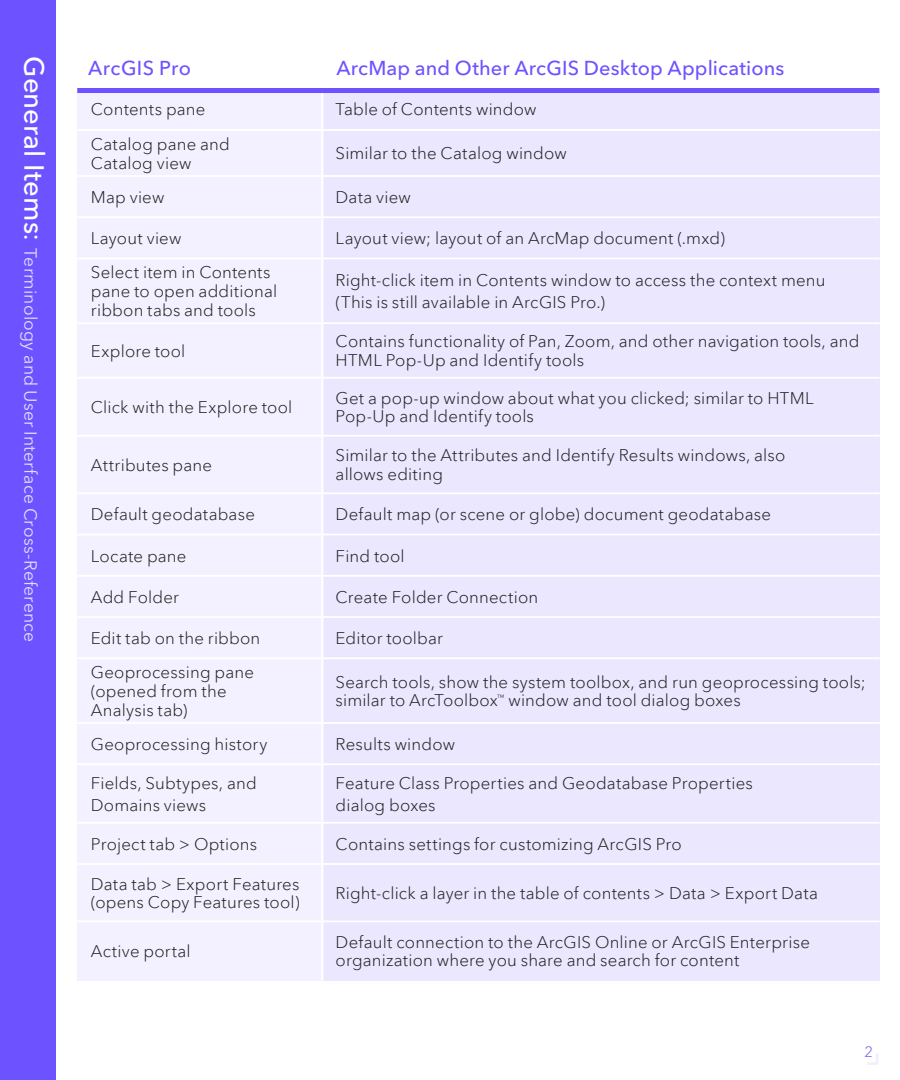
<style>
.page{position:relative;width:900px;height:1080px;background:#fff}
.page>*{position:absolute;margin:0;border:0;box-sizing:border-box;transform-origin:0 0}
.t1{font:500 20px "Avenir Next LT Pro";letter-spacing:.01em;color:#6d53ff}
.t2{font:17.5px "Avenir Next LT Pro";letter-spacing:.01em;color:#e2deff}
.t3{font:300 17px/18.8px "Avenir Next LT Pro";letter-spacing:.01em;color:#231f20}
.t4{font:300 15px "Avenir Next LT Pro";color:#6d53ff}
.t5{font:300 7.5px "Avenir Next LT Pro";color:#231f20}
.s1{font-weight:500;font-size:27.5px;color:#fff}
.s2{font-size:27.5px;color:#fff}
</style>
<div class="page">
<div style="left:0;top:0;width:55px;height:1080px;background:#6d53ff"></div>
<div style="left:324px;top:91px;width:555px;height:890px;background:#eae7ff"></div>
<div style="left:77px;top:91px;width:247px;height:890px;background:#f3f1ff"></div>
<svg style="left:867px;top:1053px;width:11px;height:12px"></svg>
<hr style="left:321px;top:88px;width:2px;height:41px;background:#fff">
<hr style="left:321px;top:131px;width:2px;height:44px;background:#fff">
<hr style="left:321px;top:177px;width:2px;height:39px;background:#fff">
<hr style="left:321px;top:218px;width:2px;height:40px;background:#fff">
<hr style="left:321px;top:259px;width:2px;height:63px;background:#fff">
<hr style="left:321px;top:324px;width:2px;height:53px;background:#fff">
<hr style="left:321px;top:379px;width:2px;height:56px;background:#fff">
<hr style="left:321px;top:437px;width:2px;height:55px;background:#fff">
<hr style="left:321px;top:494px;width:2px;height:40px;background:#fff">
<hr style="left:321px;top:535px;width:2px;height:40px;background:#fff">
<hr style="left:321px;top:577px;width:2px;height:39px;background:#fff">
<hr style="left:321px;top:618px;width:2px;height:39px;background:#fff">
<hr style="left:321px;top:659px;width:2px;height:63px;background:#fff">
<hr style="left:321px;top:724px;width:2px;height:39px;background:#fff">
<hr style="left:321px;top:765px;width:2px;height:57px;background:#fff">
<hr style="left:321px;top:824px;width:2px;height:39px;background:#fff">
<hr style="left:321px;top:865px;width:2px;height:55px;background:#fff">
<hr style="left:321px;top:922px;width:2px;height:58px;background:#fff">
<hr style="left:77px;top:129px;width:245px;height:2px;background:#fff">
<hr style="left:322px;top:129px;width:558px;height:2px;background:#fff">
<hr style="left:77px;top:175px;width:245px;height:2px;background:#fff">
<hr style="left:322px;top:175px;width:558px;height:2px;background:#fff">
<hr style="left:77px;top:216px;width:245px;height:2px;background:#fff">
<hr style="left:322px;top:216px;width:558px;height:2px;background:#fff">
<hr style="left:77px;top:258px;width:245px;height:1px;background:#fff">
<hr style="left:322px;top:258px;width:558px;height:1px;background:#fff">
<hr style="left:77px;top:322px;width:245px;height:2px;background:#fff">
<hr style="left:322px;top:322px;width:558px;height:2px;background:#fff">
<hr style="left:77px;top:377px;width:245px;height:2px;background:#fff">
<hr style="left:322px;top:377px;width:558px;height:2px;background:#fff">
<hr style="left:77px;top:435px;width:245px;height:2px;background:#fff">
<hr style="left:322px;top:435px;width:558px;height:2px;background:#fff">
<hr style="left:77px;top:492px;width:245px;height:2px;background:#fff">
<hr style="left:322px;top:492px;width:558px;height:2px;background:#fff">
<hr style="left:77px;top:534px;width:245px;height:1px;background:#fff">
<hr style="left:322px;top:534px;width:558px;height:1px;background:#fff">
<hr style="left:77px;top:575px;width:245px;height:2px;background:#fff">
<hr style="left:322px;top:575px;width:558px;height:2px;background:#fff">
<hr style="left:77px;top:616px;width:245px;height:2px;background:#fff">
<hr style="left:322px;top:616px;width:558px;height:2px;background:#fff">
<hr style="left:77px;top:657px;width:245px;height:2px;background:#fff">
<hr style="left:322px;top:657px;width:558px;height:2px;background:#fff">
<hr style="left:77px;top:722px;width:245px;height:2px;background:#fff">
<hr style="left:322px;top:722px;width:558px;height:2px;background:#fff">
<hr style="left:77px;top:763px;width:245px;height:2px;background:#fff">
<hr style="left:322px;top:763px;width:558px;height:2px;background:#fff">
<hr style="left:77px;top:822px;width:245px;height:2px;background:#fff">
<hr style="left:322px;top:822px;width:558px;height:2px;background:#fff">
<hr style="left:77px;top:863px;width:245px;height:2px;background:#fff">
<hr style="left:322px;top:863px;width:558px;height:2px;background:#fff">
<hr style="left:77px;top:920px;width:245px;height:2px;background:#fff">
<hr style="left:322px;top:920px;width:558px;height:2px;background:#fff">
<div style="left:77px;top:88px;width:802px;height:5px;background:#6d53ff"></div>
<p class="t2" style="left:41px;top:56px;width:588px;rotate:90deg"><span class="s1">General Items</span><span class="s2">:</span> Terminology and User Interface Cross-Reference</p>
<p class="t1" style="left:88px;top:56px;width:104px">ArcGIS Pro</p>
<p class="t1" style="left:336px;top:56px;width:450px">ArcMap and Other ArcGIS Desktop Applications</p>
<p class="t3" style="left:91px;top:100px;width:116px">Contents pane</p>
<p class="t3" style="left:336px;top:100px;width:202px">Table of Contents window</p>
<p class="t3" style="left:91px;top:135px;width:141px">Catalog pane and<br>Catalog view</p>
<p class="t3" style="left:336px;top:144px;width:233px">Similar to the Catalog window</p>
<p class="t3" style="left:91px;top:188px;width:75px">Map view</p>
<p class="t3" style="left:336px;top:188px;width:77px">Data view</p>
<p class="t3" style="left:91px;top:229px;width:92px">Layout view</p>
<p class="t3" style="left:336px;top:229px;width:391px">Layout view; layout of an ArcMap document (.mxd)</p>
<p class="t3" style="left:91px;top:263px;width:188px">Select item in Contents pane to open additional ribbon tabs and tools</p>
<p class="t3" style="left:336px;top:269px;width:492px;line-height:22.2px">Right-click item in Contents window to access the context menu (This is still available in ArcGIS Pro.)</p>
<p class="t3" style="left:91px;top:342px;width:96px">Explore tool</p>
<p class="t3" style="left:336px;top:332px;width:525px">Contains functionality of Pan, Zoom, and other navigation tools, and<br>HTML Pop-Up and Identify tools</p>
<p class="t3" style="left:91px;top:398px;width:203px">Click with the Explore tool</p>
<p class="t3" style="left:336px;top:388px;width:479px">Get a pop-up window about what you clicked; similar to HTML<br>Pop-Up and Identify tools</p>
<p class="t3" style="left:91px;top:456px;width:123px">Attributes pane</p>
<p class="t3" style="left:336px;top:446px;width:451px">Similar to the Attributes and Identify Results windows, also allows editing</p>
<p class="t3" style="left:91px;top:505px;width:166px">Default geodatabase</p>
<p class="t3" style="left:336px;top:505px;width:437px">Default map (or scene or globe) document geodatabase</p>
<p class="t3" style="left:91px;top:546px;width:97px">Locate pane</p>
<p class="t3" style="left:336px;top:546px;width:71px">Find tool</p>
<p class="t3" style="left:91px;top:587px;width:90px">Add Folder</p>
<p class="t3" style="left:336px;top:587px;width:204px">Create Folder Connection</p>
<p class="t3" style="left:91px;top:629px;width:171px">Edit tab on the ribbon</p>
<p class="t3" style="left:336px;top:629px;width:109px">Editor toolbar</p>
<p class="t3" style="left:91px;top:663px;width:165px">Geoprocessing pane (opened from the<br>Analysis tab)</p>
<p class="t3" style="left:336px;top:672px;width:532px">Search tools, show the system toolbox, and run geoprocessing tools; similar to ArcToolbox</p>
<p class="t5" style="left:497px;top:693px;width:9px">™</p>
<p class="t3" style="left:508px;top:691px;width:234px">window and tool dialog boxes</p>
<p class="t3" style="left:91px;top:735px;width:178px">Geoprocessing history</p>
<p class="t3" style="left:336px;top:735px;width:121px">Results window</p>
<p class="t3" style="left:91px;top:772px;width:167px;line-height:22.2px">Fields, Subtypes, and<br>Domains views</p>
<p class="t3" style="left:336px;top:772px;width:419px;line-height:22.2px">Feature Class Properties and Geodatabase Properties dialog boxes</p>
<p class="t3" style="left:91px;top:834px;width:168px">Project tab &gt; Options</p>
<p class="t3" style="left:336px;top:834px;width:348px">Contains settings for customizing ArcGIS Pro</p>
<p class="t3" style="left:91px;top:874px;width:210px">Data tab &gt; Export Features (opens Copy Features tool)</p>
<p class="t3" style="left:336px;top:884px;width:484px">Right-click a layer in the table of contents &gt; Data &gt; Export Data</p>
<p class="t3" style="left:91px;top:942px;width:101px">Active portal</p>
<p class="t3" style="left:336px;top:932px;width:476px">Default connection to the ArcGIS Online or ArcGIS Enterprise organization where you share and search for content</p>
<p class="t4" style="left:864px;top:1043px;width:10px">2</p>
</div>
